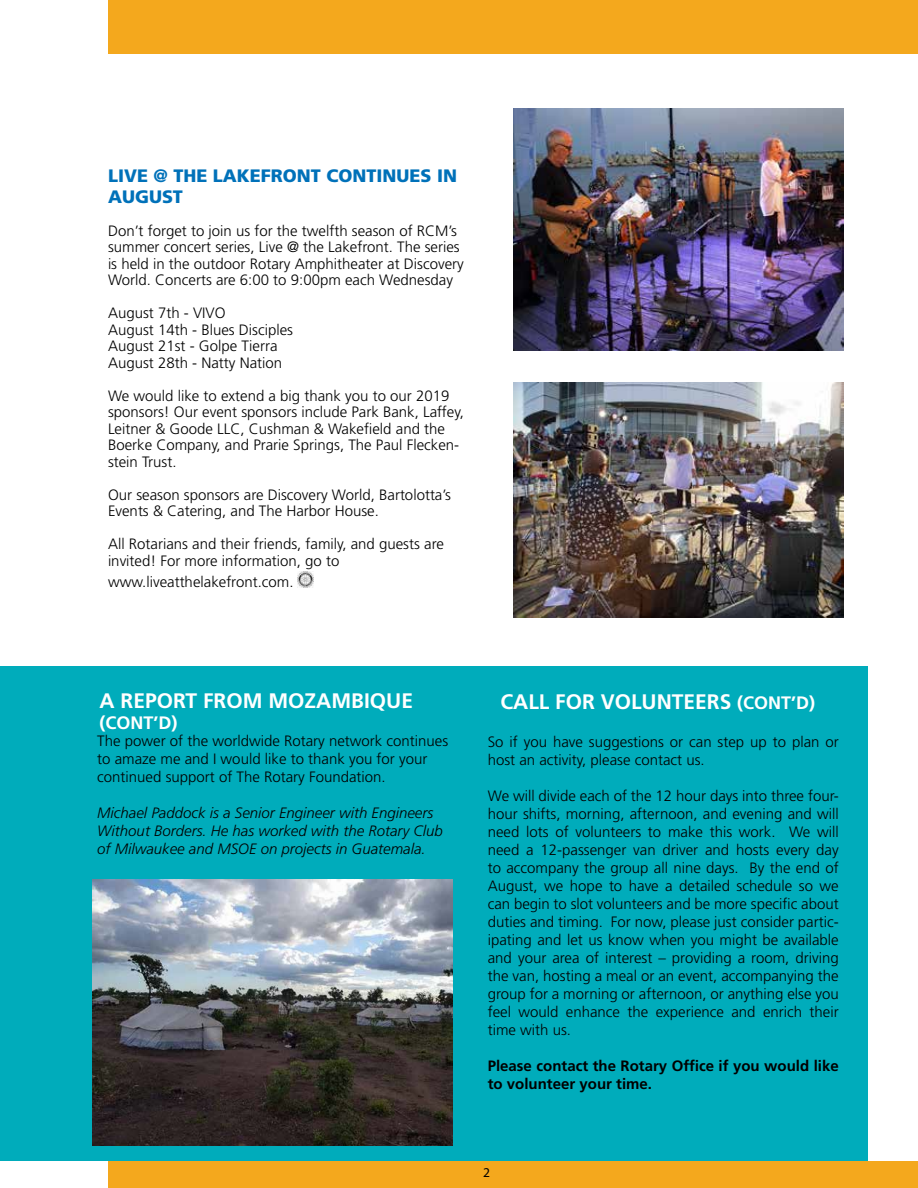
<style>
.page{position:relative;width:918px;height:1188px;background:#fff}
.page>*{position:absolute;margin:0;border:0;box-sizing:border-box;transform-origin:0 0}
.t1{font:700 21px "Frutiger LT Std";color:#fff}
.t2{font:900 18px/21px "Frutiger LT Std";color:#0071b9}
.t3{font:700 18px "Frutiger LT Std";color:#fff}
.t4{font:300 15px/18px "Frutiger LT Std";color:#000}
.t5{font:italic 300 15px/18px "Frutiger LT Std";color:#000}
.t6{font:700 15px/18px "Frutiger LT Std";color:#000}
.t7{font:13.5px "Myriad Pro";color:#000}
.s1{font-size:18px}
</style>
<div class="page">
<div style="left:108px;top:1161px;width:810px;height:27px;background:#f4a81d"></div>
<div style="left:108px;top:0;width:810px;height:54px;background:#f4a81d"></div>
<div style="left:0;top:666px;width:868px;height:495px;background:#00acbb"></div>
<img style="left:298px;top:572px;width:16px;height:16px">
<img style="left:513px;top:108px;width:331px;height:243px">
<img style="left:513px;top:383px;width:331px;height:234px">
<img style="left:93px;top:880px;width:360px;height:265px">
<p class="t2" style="left:108px;top:165px;width:351px">LIVE @ THE LAKEFRONT CONTINUES IN<br>AUGUST</p>
<p class="t4" style="left:108px;top:222px;width:357px;line-height:16.5px">Don’t forget to join us for the twelfth season of RCM’s summer concert series, Live @ the Lakefront. The series is held in the outdoor Rotary Amphitheater at Discovery World. Concerts are 6:00 to 9:00pm each Wednesday</p>
<p class="t4" style="left:108px;top:305px;width:187px;line-height:16.5px">August 7th - VIVO<br>August 14th - Blues Disciples<br>August 21st - Golpe Tierra<br>August 28th - Natty Nation</p>
<p class="t4" style="left:108px;top:387px;width:357px;line-height:16.5px">We would like to extend a big thank you to our 2019 sponsors! Our event sponsors include Park Bank, Laffey, Leitner &amp; Goode LLC, Cushman &amp; Wakefield and the Boerke Company, and Prarie Springs, The Paul Flecken&shy;stein Trust.</p>
<p class="t4" style="left:108px;top:486px;width:344px;line-height:16.5px">Our season sponsors are Discovery World, Bartolotta’s<br>Events &amp; Catering, and The Harbor House.</p>
<p class="t4" style="left:108px;top:536px;width:337px;line-height:16.5px">All Rotarians and their friends, family, and guests are invited! For more information, go to</p>
<p class="t4" style="left:108px;top:573px;width:187px">www.liveatthelakefront.com.</p>
<h1 class="t1" style="left:100px;top:688px;width:315px">A REPORT FROM MOZAMBIQUE</h1>
<p class="t3" style="left:100px;top:712px;width:79px">(CONT’D)</p>
<p class="t4" style="left:97px;top:732px;width:352px">The power of the worldwide Rotary network continues to amaze me and I would like to thank you for your continued support of The Rotary Foundation.</p>
<p class="t5" style="left:97px;top:804px;width:347px">Michael Paddock is a Senior Engineer with Engineers<br>Without Borders. He has worked with the Rotary Club of Milwaukee and MSOE on projects in Guatemala.</p>
<h1 class="t1" style="left:500px;top:690px;width:316px">CALL FOR VOLUNTEERS <span class="s1">(CONT’D)</span></h1>
<p class="t4" style="left:488px;top:733px;width:353px">So if you have suggestions or can step up to plan or host an activity, please contact us.</p>
<p class="t4" style="left:488px;top:787px;width:353px;text-align:justify">We will divide each of the 12 hour days into three four&shy;hour shifts, morning, afternoon, and evening and will need lots of volunteers to make this work. We will need a 12-passenger van driver and hosts every day to accompany the group all nine days. By the end of August, we hope to have a detailed schedule so we can begin to slot volunteers and be more specific about duties and timing. For now, please just consider partic&shy;ipating and let us know when you might be available and your area of interest – providing a room, driving the van, hosting a meal or an event, accompanying the group for a morning or afternoon, or anything else you feel would enhance the experience and enrich their time with us.</p>
<p class="t6" style="left:488px;top:1057px;width:353px">Please contact the Rotary Office if you would like to volunteer your time.</p>
<p class="t7" style="left:483px;top:1164px;width:8px">2</p>
</div>
